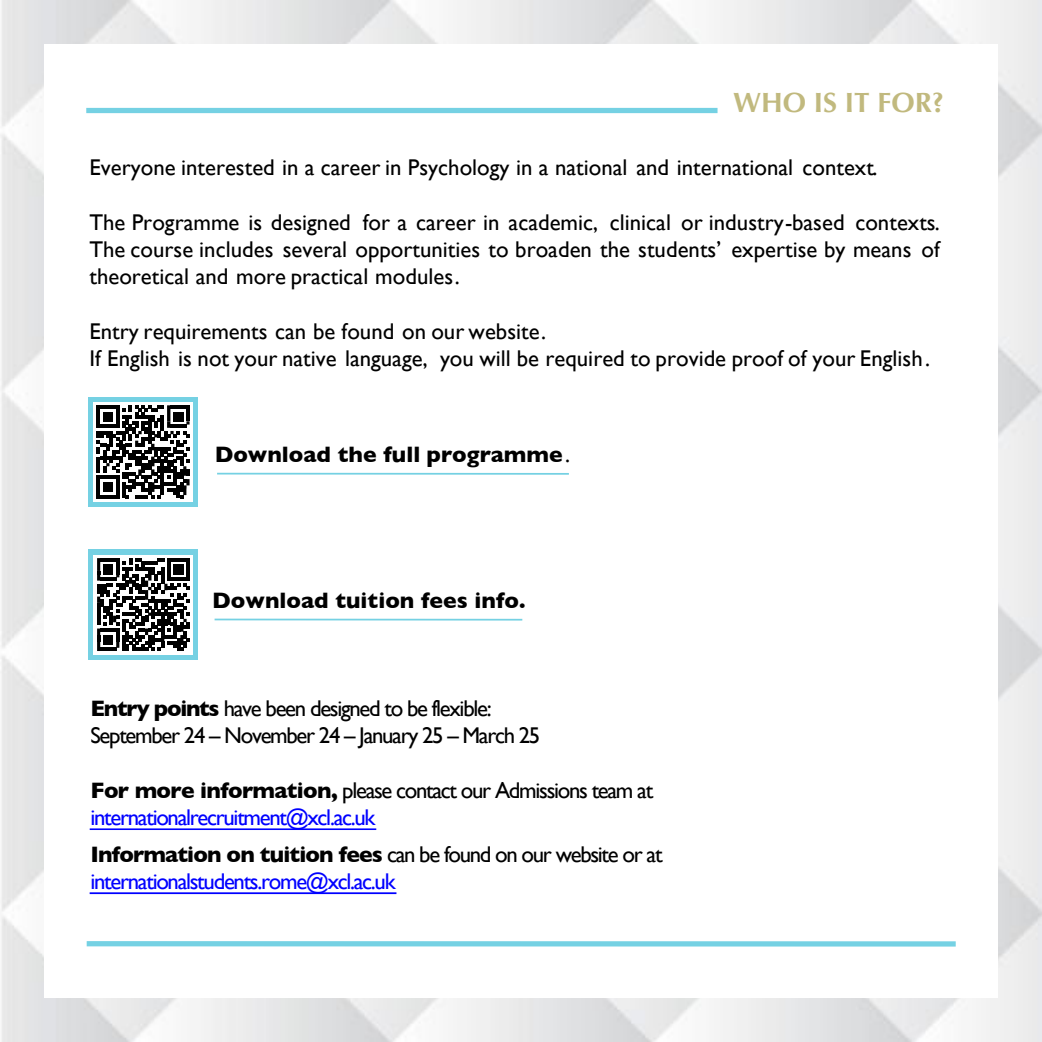
<style>
.page{position:relative;width:1042px;height:1042px;background:#fff}
.page>*{position:absolute;margin:0;border:0;box-sizing:border-box;transform-origin:0 0}
.t1{font:700 28px "Optima";color:#c1b97e}
.t2{font:22.75px/27.3px "Gill Sans";color:#000;text-align:justify}
.t3{font:22.75px/27.1px "Gill Sans";letter-spacing:-.055em;color:#00f}
.t4{font:22.75px/27.1px "Gill Sans";letter-spacing:-.055em;color:#000}
.t5{font:700 22.75px "Gill Sans";color:#000}
.s1{font-weight:400}
.s2{font-weight:700}
.s3{font-weight:700;color:#000}
.s4{color:#000}
</style>
<div class="page">
<svg style="left:87px;top:941px;width:868px;height:5px;background:#7ad2e4"></svg>
<hr style="left:217px;top:472px;width:351px;height:2px;background:#75d1e3">
<div style="left:86px;top:108px;width:631px;height:5px;background:#75d1e3"></div>
<hr style="left:214px;top:618px;width:308px;height:2px;background:#75d1e3">
<div style="left:89px;top:549px;width:109px;height:110px;background:#75d1e3"></div>
<div style="left:94px;top:555px;width:99px;height:99px;background:#fff"></div>
<svg style="left:97px;top:558px;width:93px;height:93px"></svg>
<div style="left:89px;top:397px;width:109px;height:109px;background:#75d1e3"></div>
<svg style="left:93px;top:402px;width:100px;height:99px"></svg>
<svg style="left:97px;top:405px;width:92px;height:93px;background:#616161"></svg>
<svg style="left:90px;top:892px;width:306px;height:1px"></svg>
<svg style="left:90px;top:828px;width:286px;height:1px"></svg>
<p class="t1" style="left:733px;top:87px;width:213px">WHO IS IT FOR?</p>
<p class="t2" style="left:89px;top:153px;width:789px">Everyone interested in a career in Psychology in a national and international context.</p>
<p class="t2" style="left:89px;top:208px;width:851px">The Programme is designed for a career in academic, clinical or industry-based contexts.<br>The course includes several opportunities to broaden the students’ expertise by means of theoretical and more practical modules.</p>
<p class="t2" style="left:89px;top:317px;width:842px">Entry requirements can be found on our website.<br>If English is not your native language, you will be required to provide proof of your English.</p>
<p class="t5" style="left:214px;top:436px;width:357px">Download the full programme<span class="s1">.</span></p>
<p class="t5" style="left:212px;top:582px;width:315px">Download tuition fees info.</p>
<p class="t4" style="left:90px;top:694px;width:451px"><span class="s2">Entry points</span> have been designed to be flexible:<br>September 24 – November 24 – January 25 – March 25</p>
<p class="t3" style="left:90px;top:776px;width:564px"><span class="s3">For more information,</span> <span class="s4">please contact our Admissions team at </span>internationalrecruitment@xcl.ac.uk</p>
<p class="t3" style="left:90px;top:840px;width:573px"><span class="s3">Information on tuition fees</span> <span class="s4">can be found on our website or at </span>internationalstudents.rome@xcl.ac.uk</p>
</div>
